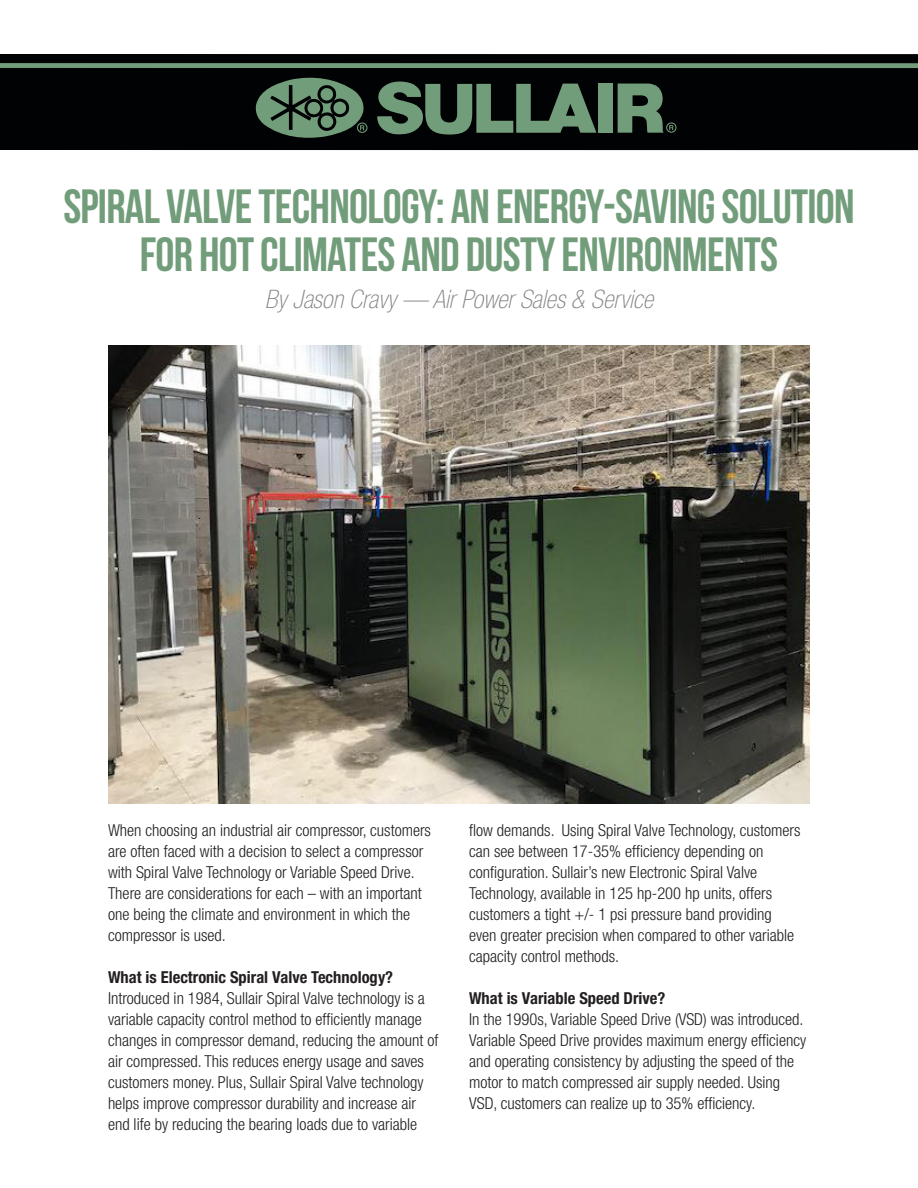
<style>
.page{position:relative;width:918px;height:1188px;background:#fff}
.page>*{position:absolute;margin:0;border:0;box-sizing:border-box;transform-origin:0 0}
.t1{font:700 48px/48px "Bebas Neue";letter-spacing:-.015em;color:#729d7a;text-align:center}
.t2{font:italic 100 condensed 25.5px "Helvetica Neue LT Std";color:#808285}
.Body_Copy{font:300 condensed 16.5px/21px "Helvetica Neue LT Std";color:#231f20}
.Copy_Sub_Head{font:700 condensed 16.5px "Helvetica Neue LT Std";color:#231f20}
</style>
<div class="page">
<div style="left:0;top:63px;width:918px;height:5px;background:#729d7a"></div>
<div style="left:0;top:68px;width:918px;height:82px;background:#010203"></div>
<div style="left:0;top:54px;width:918px;height:9px;background:#010203"></div>
<svg style="left:618px;top:84px;width:59px;height:49px"></svg>
<svg style="left:377px;top:81px;width:219px;height:54px"></svg>
<svg style="left:255px;top:77px;width:112px;height:61px"></svg>
<div style="left:598px;top:84px;width:15px;height:49px;background:#729d7a"></div>
<img style="left:108px;top:345px;width:702px;height:459px">
<p class="t1" style="left:63px;top:182px;width:793px">SPIRAL VALVE TECHNOLOGY: AN ENERGY-SAVING SOLUTION<br>FOR HOT CLIMATES AND DUSTY ENVIRONMENTS</p>
<p class="t2" style="left:265px;top:285px;width:390px">By Jason Cravy — Air Power Sales &amp; Service</p>
<p class="Body_Copy" style="left:108px;top:819px;width:325px">When choosing an industrial air compressor, customers are often faced with a decision to select a compressor with Spiral Valve Technology or Variable Speed Drive.<br>There are considerations for each – with an important one being the climate and environment in which the compressor is used.</p>
<p class="Copy_Sub_Head" style="left:108px;top:967px;width:287px">What is Electronic Spiral Valve Technology?</p>
<p class="Body_Copy" style="left:108px;top:987px;width:332px">Introduced in 1984, Sullair Spiral Valve technology is a variable capacity control method to efficiently manage changes in compressor demand, reducing the amount of air compressed. This reduces energy usage and saves customers money. Plus, Sullair Spiral Valve technology helps improve compressor durability and increase air end life by reducing the bearing loads due to variable</p>
<p class="Body_Copy" style="left:469px;top:819px;width:333px">flow demands. Using Spiral Valve Technology, customers can see between 17-35% efficiency depending on configuration. Sullair’s new Electronic Spiral Valve Technology, available in 125 hp-200 hp units, offers customers a tight +/- 1 psi pressure band providing even greater precision when compared to other variable capacity control methods.</p>
<p class="Copy_Sub_Head" style="left:469px;top:988px;width:198px">What is Variable Speed Drive?</p>
<p class="Body_Copy" style="left:469px;top:1008px;width:339px">In the 1990s, Variable Speed Drive (VSD) was introduced.<br>Variable Speed Drive provides maximum energy efficiency and operating consistency by adjusting the speed of the motor to match compressed air supply needed. Using VSD, customers can realize up to 35% efficiency.</p>
</div>
